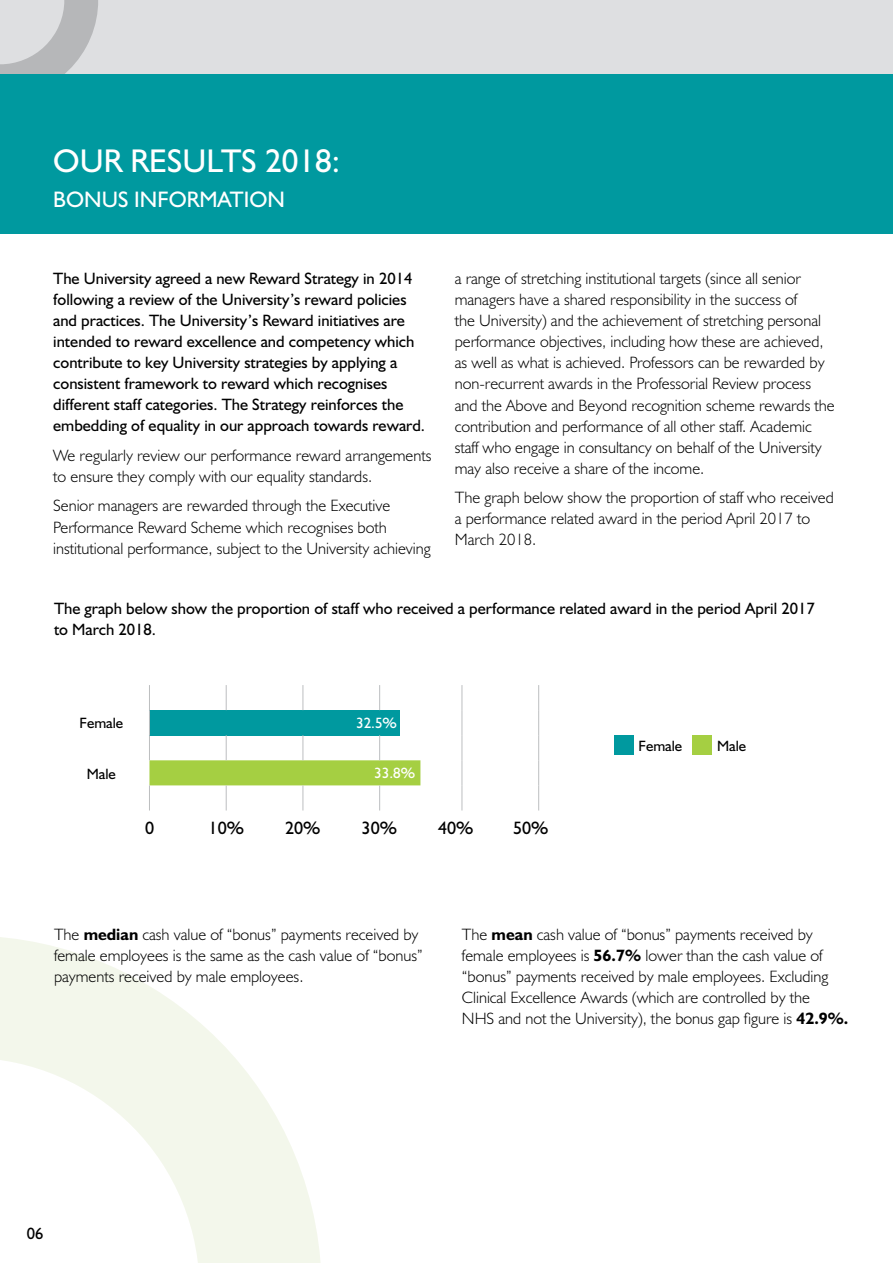
<style>
.page{position:relative;width:893px;height:1263px;background:#fff}
.page>*{position:absolute;margin:0;border:0;box-sizing:border-box;transform-origin:0 0}
.t1{font:33px "Humanist 521 BT";color:#fff}
.t2{font:22.5px "Humanist 521 BT";color:#fff}
.t3{font:18px "Humanist 521 BT";color:#000}
.t4{font:300 16.5px/21px "Humanist 521 BT";color:#000}
.t5{font:16.5px/21px "Humanist 521 BT";color:#000}
.t6{font:15px "Humanist 521 BT";color:#000}
.t7{font:15px "Humanist 521 BT";color:#fff}
.s1{font-weight:700}
</style>
<div class="page">
<div style="left:124px;top:0;width:769px;height:74px;background:#dedfe1"></div>
<svg style="left:0;top:937px;width:321px;height:326px"></svg>
<svg style="left:0;top:0;width:124px;height:74px;background:#cfd0d2"></svg>
<div style="left:0;top:74px;width:893px;height:160px;background:#00999f"></div>
<div style="left:614px;top:735px;width:19px;height:20px;background:#00999f"></div>
<div style="left:692px;top:735px;width:20px;height:20px;background:#a5cf42"></div>
<svg style="left:149px;top:685px;width:271px;height:125px"></svg>
<svg style="left:462px;top:685px;width:1px;height:125px"></svg>
<svg style="left:538px;top:685px;width:1px;height:125px"></svg>
<h1 class="t1" style="left:53px;top:140px;width:288px">OUR RESULTS 2018:</h1>
<h2 class="t2" style="left:53px;top:186px;width:233px">BONUS INFORMATION</h2>
<p class="t5" style="left:53px;top:268px;width:373px">The University agreed a new Reward Strategy in 2014 following a review of the University’s reward policies and practices. The University’s Reward initiatives are intended to reward excellence and competency which contribute to key University strategies by applying a consistent framework to reward which recognises different staff categories. The Strategy reinforces the embedding of equality in our approach towards reward.</p>
<p class="t4" style="left:53px;top:444px;width:380px">We regularly review our performance reward arrangements to ensure they comply with our equality standards.</p>
<p class="t4" style="left:53px;top:495px;width:379px">Senior managers are rewarded through the Executive<br>Performance Reward Scheme which recognises both institutional performance, subject to the University achieving</p>
<p class="t4" style="left:455px;top:268px;width:382px">a range of stretching institutional targets (since all senior managers have a shared responsibility in the success of<br>the University) and the achievement of stretching personal performance objectives, including how these are achieved, as well as what is achieved. Professors can be rewarded by non-recurrent awards in the Professorial Review process and the Above and Beyond recognition scheme rewards the contribution and performance of all other staff. Academic staff who engage in consultancy on behalf of the University may also receive a share of the income.</p>
<p class="t4" style="left:455px;top:487px;width:381px">The graph below show the proportion of staff who received a performance related award in the period April 2017 to<br>March 2018.</p>
<p class="t5" style="left:54px;top:598px;width:762px">The graph below show the proportion of staff who received a performance related award in the period April 2017 to March 2018.</p>
<p class="t6" style="left:79px;top:714px;width:45px">Female</p>
<p class="t6" style="left:87px;top:764px;width:31px">Male</p>
<p class="t7" style="left:356px;top:714px;width:42px">32.5%</p>
<p class="t7" style="left:374px;top:764px;width:42px">33.8%</p>
<p class="t3" style="left:145px;top:817px;width:11px">0</p>
<p class="t3" style="left:209px;top:817px;width:37px">10%</p>
<p class="t3" style="left:285px;top:817px;width:37px">20%</p>
<p class="t3" style="left:362px;top:817px;width:37px">30%</p>
<p class="t3" style="left:438px;top:817px;width:37px">40%</p>
<p class="t3" style="left:513px;top:817px;width:37px">50%</p>
<p class="t6" style="left:638px;top:736px;width:45px">Female</p>
<p class="t6" style="left:717px;top:736px;width:31px">Male</p>
<p class="t4" style="left:54px;top:924px;width:370px">The <span class="s1">median</span> cash value of “bonus” payments received by female employees is the same as the cash value of “bonus” payments received by male employees.</p>
<p class="t4" style="left:462px;top:924px;width:388px">The <span class="s1">mean</span> cash value of “bonus” payments received by female employees is <span class="s1">56.7%</span> lower than the cash value of “bonus” payments received by male employees. Excluding Clinical Excellence Awards (which are controlled by the<br>NHS and not the University), the bonus gap figure is <span class="s1">42.9%.</span></p>
<p class="t5" style="left:27px;top:1223px;width:18px">06</p>
</div>
